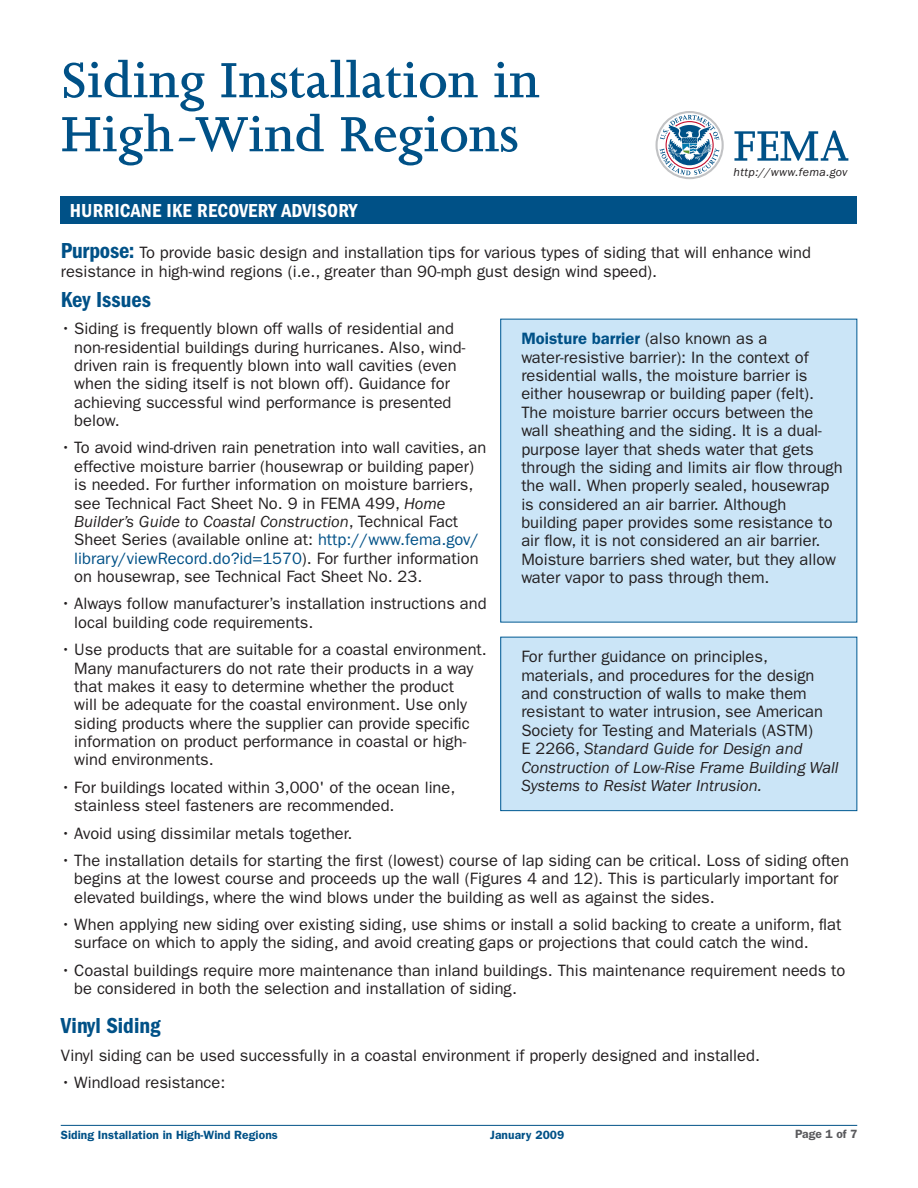
<style>
.page{position:relative;width:918px;height:1188px;background:#fff}
.page>*{position:absolute;margin:0;border:0;box-sizing:border-box;transform-origin:0 0}
.HGCC_Headline_Joanna{font:600 57px "Joanna MT Std";letter-spacing:-.005em;color:#005187}
.RA_Heading_2{font:22.5px "ITC Franklin Gothic Std Dm Cd";color:#005187}
.t1{font:19.5px "ITC Franklin Gothic Std Dm Cd";letter-spacing:.01em;color:#fff}
.RA_body_bullet{font:16.5px/18.3px "ITC Franklin Gothic Std";color:#231f20}
.RA_body1{font:16.5px/18.3px "ITC Franklin Gothic Std";color:#231f20}
.t2{font:600 12px "ITC Franklin Gothic Std";letter-spacing:.005em;color:#005187}
.HGCC_body{font:italic 12px "ITC Franklin Gothic Std";letter-spacing:.03em;color:#231f20}
.t3{font:600 12px "ITC Franklin Gothic Std";color:#5a5a5d}
.s1{font-family:"ITC Franklin Gothic Std Dm Cd";font-size:22.5px;color:#005187}
.s2{font-style:italic}
.s3{color:#005187}
.s4{font-weight:600;color:#005187}
</style>
<div class="page">
<svg style="left:734px;top:131px;width:114px;height:30px"></svg>
<svg style="left:656px;top:111px;width:68px;height:68px"></svg>
<div style="left:61px;top:196px;width:796px;height:28px;background:#005187"></div>
<hr style="left:61px;top:1125px;width:796px;height:1px;background:#005187">
<div style="left:501px;top:319px;width:356px;height:303px;background:#cbe5f7"></div>
<div style="left:501px;top:637px;width:356px;height:174px;background:#cbe5f7"></div>
<div style="left:500px;top:637px;width:357px;height:174px;border:1px solid #005992"></div>
<p class="HGCC_Headline_Joanna" style="left:61px;top:49px;width:481px">Siding Installation in</p>
<p class="HGCC_Headline_Joanna" style="left:61px;top:103px;width:459px">High-Wind Regions</p>
<p class="t1" style="left:70px;top:200px;width:289px">HURRICANE IKE RECOVERY ADVISORY</p>
<p class="HGCC_body" style="left:734px;top:166px;width:115px">http://www.fema.gov</p>
<p class="RA_body1" style="left:61px;top:244px;width:752px"><span class="s1">Purpose:</span> To provide basic design and installation tips for various types of siding that will enhance wind resistance in high-wind regions (i.e., greater than 90-mph gust design wind speed).</p>
<p class="RA_Heading_2" style="left:61px;top:286px;width:92px">Key Issues</p>
<p class="RA_body_bullet" style="left:74px;top:319px;width:393px;text-indent:-14px">• Siding is frequently blown off walls of residential and non-residential buildings during hurricanes. Also, wind&shy;driven rain is frequently blown into wall cavities (even when the siding itself is not blown off). Guidance for achieving successful wind performance is presented below.</p>
<p class="RA_body_bullet" style="left:74px;top:439px;width:414px;text-indent:-14px">• To avoid wind-driven rain penetration into wall cavities, an effective moisture barrier (housewrap or building paper) is needed. For further information on moisture barriers, see Technical Fact Sheet No. 9 in FEMA 499, <span class="s2">Home Builder’s Guide to Coastal Construction</span>, Technical Fact Sheet Series (available online at: <span class="s3">http://www.fema.gov/ library/viewRecord.do?id=1570</span>). For further information on housewrap, see Technical Fact Sheet No. 23.</p>
<p class="RA_body_bullet" style="left:74px;top:595px;width:414px;text-indent:-14px">• Always follow manufacturer’s installation instructions and local building code requirements.</p>
<p class="RA_body_bullet" style="left:74px;top:641px;width:414px;text-indent:-14px">• Use products that are suitable for a coastal environment.<br>Many manufacturers do not rate their products in a way that makes it easy to determine whether the product<br>will be adequate for the coastal environment. Use only siding products where the supplier can provide specific information on product performance in coastal or high&shy;wind environments.</p>
<p class="RA_body_bullet" style="left:74px;top:778px;width:383px;text-indent:-14px">• For buildings located within 3,000' of the ocean line, stainless steel fasteners are recommended.</p>
<p class="RA_body_bullet" style="left:61px;top:824px;width:293px">• Avoid using dissimilar metals together.</p>
<p class="RA_body_bullet" style="left:74px;top:851px;width:776px;text-indent:-14px">• The installation details for starting the first (lowest) course of lap siding can be critical. Loss of siding often begins at the lowest course and proceeds up the wall (Figures 4 and 12). This is particularly important for elevated buildings, where the wind blows under the building as well as against the sides.</p>
<p class="RA_body_bullet" style="left:74px;top:915px;width:769px;text-indent:-14px">• When applying new siding over existing siding, use shims or install a solid backing to create a uniform, flat surface on which to apply the siding, and avoid creating gaps or projections that could catch the wind.</p>
<p class="RA_body_bullet" style="left:74px;top:961px;width:773px;text-indent:-14px">• Coastal buildings require more maintenance than inland buildings. This maintenance requirement needs to be considered in both the selection and installation of siding.</p>
<p class="RA_Heading_2" style="left:61px;top:1013px;width:101px">Vinyl Siding</p>
<p class="RA_body1" style="left:61px;top:1046px;width:701px">Vinyl siding can be used successfully in a coastal environment if properly designed and installed.</p>
<p class="RA_body_bullet" style="left:61px;top:1073px;width:166px">• Windload resistance:</p>
<p class="RA_body1" style="left:521px;top:330px;width:323px"><span class="s4">Moisture barrier</span> (also known as a water-resistive barrier): In the context of residential walls, the moisture barrier is either housewrap or building paper (felt).<br>The moisture barrier occurs between the wall sheathing and the siding. It is a dual&shy;purpose layer that sheds water that gets through the siding and limits air flow through the wall. When properly sealed, housewrap is considered an air barrier. Although building paper provides some resistance to air flow, it is not considered an air barrier.<br>Moisture barriers shed water, but they allow water vapor to pass through them.</p>
<p class="RA_body1" style="left:521px;top:648px;width:319px">For further guidance on principles, materials, and procedures for the design and construction of walls to make them resistant to water intrusion, see American Society for Testing and Materials (ASTM)<br>E 2266, <span class="s2">Standard Guide for Design and Construction of Low-Rise Frame Building Wall Systems to Resist Water Intrusion.</span></p>
<p class="t2" style="left:61px;top:1128px;width:219px">Siding Installation in High-Wind Regions</p>
<p class="t2" style="left:490px;top:1128px;width:76px">January 2009</p>
<p class="t3" style="left:795px;top:1127px;width:64px">Page 1 of 7</p>
</div>
